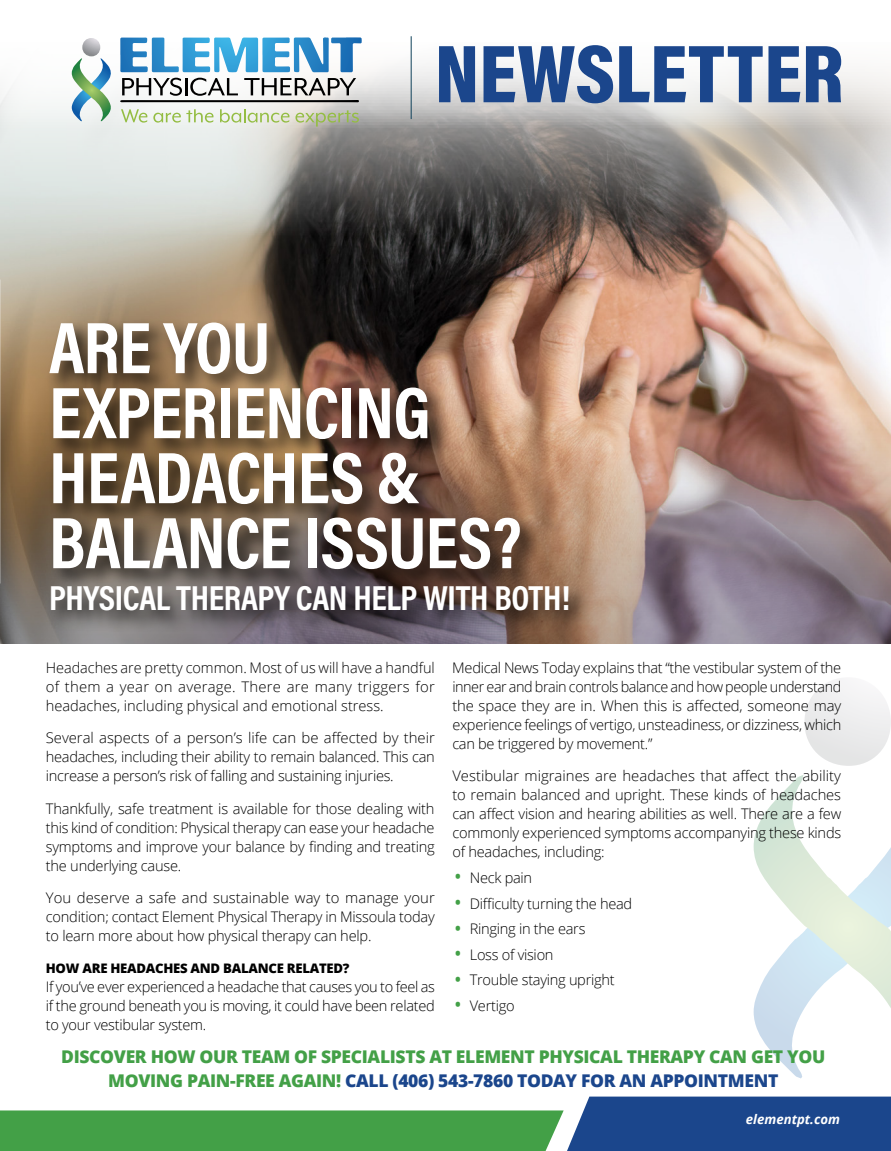
<style>
.page{position:relative;width:891px;height:1151px;background:#fff}
.page>*{position:absolute;margin:0;border:0;box-sizing:border-box;transform-origin:0 0}
.t1{font:900 83.02px "Acumin Pro Cond";color:#1b468c}
.t2{font:700 73.58px/65px "Acumin Pro Cond";letter-spacing:-.01em;color:#fff}
.t3{font:700 35.1px "Acumin Pro Cond";letter-spacing:-.01em;color:#fff}
.t4{font:800 17.55px/24.8px "Open Sans";letter-spacing:-.02em;color:#43a047;text-align:center}
.t5{font:300 14.62px/18.9px "Open Sans";letter-spacing:-.02em;color:#000;text-align:justify}
.t6{font:800 13.05px "Open Sans";letter-spacing:-.02em;color:#000}
.t7{font:italic 700 13.05px "Open Sans";color:#fff}
.s1{font-size:29.25px;color:#43a047}
.s2{color:#1b468c}
</style>
<div class="page">
<div style="left:804px;top:677px;width:87px;height:88px;background:#ececed;border-radius:43px"></div>
<svg style="left:754px;top:775px;width:137px;height:303px"></svg>
<img style="left:0;top:235px;width:891px;height:173px">
<svg style="left:0;top:36px;width:891px;height:199px"></svg>
<img style="left:0;top:408px;width:891px;height:235px">
<svg style="left:0;top:1096px;width:891px;height:54px"></svg>
<hr style="left:411px;top:36px;width:1px;height:83px;background:#0f415a">
<svg style="left:120px;top:37px;width:242px;height:35px"></svg>
<svg style="left:82px;top:38px;width:18px;height:18px"></svg>
<svg style="left:72px;top:58px;width:40px;height:63px"></svg>
<svg style="left:120px;top:78px;width:239px;height:24px"></svg>
<svg style="left:121px;top:109px;width:26px;height:14px"></svg>
<svg style="left:153px;top:109px;width:61px;height:14px"></svg>
<svg style="left:220px;top:109px;width:69px;height:14px"></svg>
<svg style="left:295px;top:110px;width:64px;height:16px"></svg>
<div style="left:46px;top:318px;width:546px;height:315px;background:#000;opacity:.79"></div>
<h1 class="t1" style="left:435px;top:19px;width:410px">NEWSLETTER</h1>
<h2 class="t2" style="left:49px;top:313px;width:474px">ARE YOU<br>EXPERIENCING<br>HEADACHES &amp;<br>BALANCE ISSUES?</h2>
<h3 class="t3" style="left:49px;top:574px;width:523px">PHYSICAL THERAPY CAN HELP WITH BOTH!</h3>
<p class="t5" style="left:46px;top:658px;width:390px">Headaches are pretty common. Most of us will have a handful of them a year on average. There are many triggers for headaches, including physical and emotional stress.</p>
<p class="t5" style="left:46px;top:728px;width:390px">Several aspects of a person’s life can be affected by their headaches, including their ability to remain balanced. This can increase a person’s risk of falling and sustaining injuries.</p>
<p class="t5" style="left:46px;top:798px;width:390px">Thankfully, safe treatment is available for those dealing with this kind of condition: Physical therapy can ease your headache symptoms and improve your balance by finding and treating the underlying cause.</p>
<p class="t5" style="left:46px;top:887px;width:391px">You deserve a safe and sustainable way to manage your condition; contact Element Physical Therapy in Missoula today to learn more about how physical therapy can help.</p>
<p class="t6" style="left:46px;top:958px;width:305px">HOW ARE HEADACHES AND BALANCE RELATED?</p>
<p class="t5" style="left:46px;top:976px;width:391px">If you’ve ever experienced a headache that causes you to feel as if the ground beneath you is moving, it could have been related to your vestibular system.</p>
<p class="t5" style="left:452px;top:658px;width:391px">Medical News Today explains that “the vestibular system of the inner ear and brain controls balance and how people understand the space they are in. When this is affected, someone may experience feelings of vertigo, unsteadiness, or dizziness, which can be triggered by movement.”</p>
<p class="t5" style="left:452px;top:766px;width:390px">Vestibular migraines are headaches that affect the ability to remain balanced and upright. These kinds of headaches can affect vision and hearing abilities as well. There are a few commonly experienced symptoms accompanying these kinds of headaches, including:</p>
<p class="t5" style="left:452px;top:867px;width:81px"><span class="s1">•</span> Neck pain</p>
<p class="t5" style="left:452px;top:893px;width:181px"><span class="s1">•</span> Difficulty turning the head</p>
<p class="t5" style="left:452px;top:918px;width:135px"><span class="s1">•</span> Ringing in the ears</p>
<p class="t5" style="left:452px;top:944px;width:103px"><span class="s1">•</span> Loss of vision</p>
<p class="t5" style="left:452px;top:970px;width:164px"><span class="s1">•</span> Trouble staying upright</p>
<p class="t5" style="left:452px;top:995px;width:64px"><span class="s1">•</span> Vertigo</p>
<p class="t4" style="left:61px;top:1042px;width:766px">DISCOVER HOW OUR TEAM OF SPECIALISTS AT ELEMENT PHYSICAL THERAPY CAN GET YOU<br>MOVING PAIN-FREE AGAIN! <span class="s2">CALL (406) 543-7860 TODAY FOR AN APPOINTMENT</span></p>
<p class="t7" style="left:746px;top:1110px;width:95px">elementpt.com</p>
</div>
